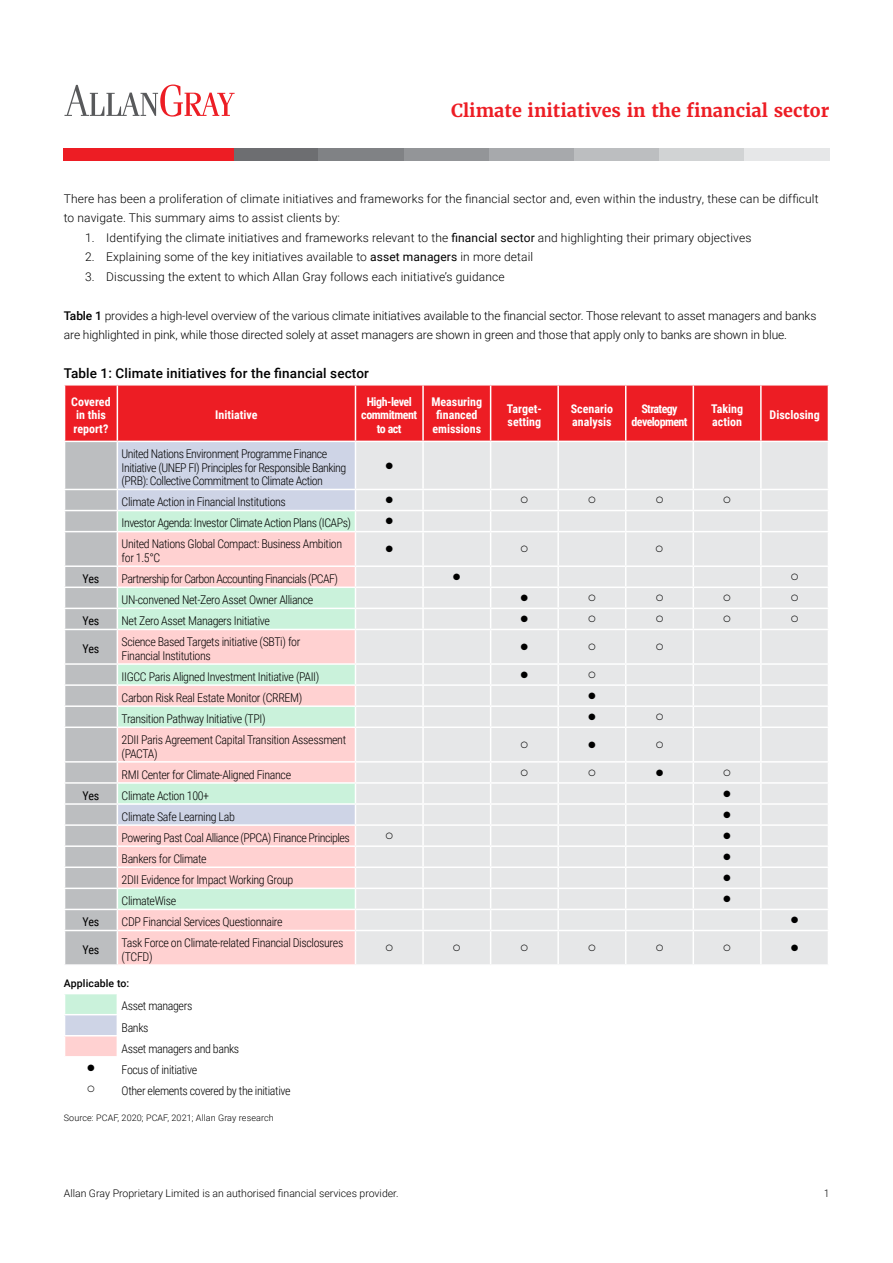
<style>
.page{position:relative;width:893px;height:1263px;background:#fff}
.page>*{position:absolute;margin:0;border:0;box-sizing:border-box;transform-origin:0 0}
.t1{font:700 18px "Merriweather";color:#ed1d24}
.t2{font:500 13.5px "Roboto";letter-spacing:.01em;color:#000}
.t3{font:300 12px/13.5px "Roboto Condensed";letter-spacing:-.03em;color:#000}
.t4{font:300 12px/19.5px "Roboto";letter-spacing:.01em;color:#000}
.t5{font:300 12px/19.5px "Roboto";letter-spacing:-.01em;color:#000}
.t6{font:700 12px/13.5px "Roboto Condensed";color:#fff}
.t7{font:300 12px "Roboto Condensed";letter-spacing:-.05em;color:#000}
.t8{font:700 12px/13.5px "Roboto Condensed";letter-spacing:-.04em;color:#fff;text-align:center}
.t9{font:700 12px/13.5px "Roboto Condensed";letter-spacing:-.05em;color:#fff;text-align:center}
.t10{font:12px "Roboto Condensed";letter-spacing:-.015em;color:#000}
.t11{font:300 10.5px "Roboto";color:#000}
.t12{font:500 10.5px "Roboto";letter-spacing:.01em;color:#000}
.t13{font:300 10.5px "Roboto Condensed";color:#000}
.t14{font:300 9px "Roboto";letter-spacing:.01em;color:#000}
.t15{font:9px "Segoe UI Emoji";color:#000}
.s1{font-weight:400}
.s2{font-weight:500}
</style>
<div class="page">
<div style="left:234px;top:149px;width:85px;height:12px;background:#6d6e71"></div>
<div style="left:64px;top:149px;width:85px;height:12px;background:#ed1d24"></div>
<div style="left:319px;top:149px;width:85px;height:12px;background:#808285"></div>
<div style="left:149px;top:149px;width:85px;height:12px;background:#ed1d24"></div>
<div style="left:404px;top:149px;width:85px;height:12px;background:#939598"></div>
<div style="left:489px;top:149px;width:85px;height:12px;background:#a7a9ac"></div>
<div style="left:574px;top:149px;width:85px;height:12px;background:#bcbec0"></div>
<div style="left:659px;top:149px;width:85px;height:12px;background:#d1d3d4"></div>
<div style="left:744px;top:149px;width:85px;height:12px;background:#e6e7e8"></div>
<svg style="left:64px;top:85px;width:171px;height:32px"></svg>
<svg style="left:64px;top:994px;width:53px;height:62px;background:#dfdfdd"></svg>
<hr style="left:64px;top:1035px;width:53px;height:1px;background:#fff">
<svg style="left:64px;top:385px;width:765px;height:580px;background:#e6cfd0"></svg>
<h1 class="t1" style="left:451px;top:99px;width:380px">Climate initiatives in the financial sector</h1>
<p class="t4" style="left:64px;top:188px;width:756px">There has been a proliferation of climate initiatives and frameworks for the financial sector and, even within the industry, these can be difficult to navigate. This summary aims to assist clients by:</p>
<p class="t4" style="left:85px;top:227px;width:668px">1. Identifying the climate initiatives and frameworks relevant to the <span class="s1">financial sector</span> and highlighting their primary objectives</p>
<p class="t4" style="left:85px;top:247px;width:450px">2. Explaining some of the key initiatives available to <span class="s1">asset managers</span> in more detail</p>
<p class="t4" style="left:85px;top:266px;width:421px">3. Discussing the extent to which Allan Gray follows each initiative’s guidance</p>
<p class="t5" style="left:64px;top:305px;width:754px"><span class="s2">Table 1</span> provides a high-level overview of the various climate initiatives available to the financial sector. Those relevant to asset managers and banks are highlighted in pink, while those directed solely at asset managers are shown in green and those that apply only to banks are shown in blue.</p>
<p class="t2" style="left:64px;top:364px;width:307px">Table 1: Climate initiatives for the financial sector</p>
<p class="t6" style="left:71px;top:394px;width:41px">Covered in this report?</p>
<p class="t8" style="left:361px;top:394px;width:57px">High-level commitment to act</p>
<p class="t6" style="left:431px;top:394px;width:52px;text-align:center">Measuring financed emissions</p>
<p class="t6" style="left:507px;top:401px;width:36px">Target&shy;setting</p>
<p class="t6" style="left:571px;top:401px;width:44px">Scenario analysis</p>
<p class="t9" style="left:632px;top:401px;width:57px">Strategy development</p>
<p class="t6" style="left:711px;top:401px;width:33px">Taking action</p>
<p class="t6" style="left:770px;top:408px;width:52px">Disclosing</p>
<p class="t6" style="left:215px;top:408px;width:44px">Initiative</p>
<p class="t3" style="left:122px;top:447px;width:226px">United Nations Environment Programme Finance<br>Initiative (UNEP FI) Principles for Responsible Banking (PRB): Collective Commitment to Climate Action</p>
<p class="t15" style="left:385px;top:460px;width:9px">●</p>
<p class="t3" style="left:122px;top:495px;width:166px">Climate Action in Financial Institutions</p>
<p class="t15" style="left:385px;top:495px;width:9px">●</p>
<p class="t3" style="left:122px;top:516px;width:231px">Investor Agenda: Investor Climate Action Plans (ICAPs)</p>
<p class="t15" style="left:385px;top:516px;width:9px">●</p>
<p class="t3" style="left:122px;top:537px;width:222px">United Nations Global Compact: Business Ambition for 1.5°C</p>
<p class="t15" style="left:385px;top:543px;width:9px">●</p>
<p class="t10" style="left:82px;top:570px;width:19px">Yes</p>
<p class="t7" style="left:122px;top:570px;width:218px">Partnership for Carbon Accounting Financials (PCAF)</p>
<p class="t15" style="left:453px;top:571px;width:9px">●</p>
<p class="t3" style="left:122px;top:593px;width:193px">UN-convened Net-Zero Asset Owner Alliance</p>
<p class="t15" style="left:520px;top:592px;width:9px">●</p>
<p class="t10" style="left:82px;top:612px;width:19px">Yes</p>
<p class="t3" style="left:122px;top:614px;width:150px">Net Zero Asset Managers Initiative</p>
<p class="t15" style="left:520px;top:613px;width:9px">●</p>
<p class="t10" style="left:82px;top:640px;width:19px">Yes</p>
<p class="t3" style="left:122px;top:635px;width:180px">Science Based Targets initiative (SBTi) for<br>Financial Institutions</p>
<p class="t15" style="left:520px;top:641px;width:9px">●</p>
<p class="t3" style="left:122px;top:669px;width:199px">IIGCC Paris Aligned Investment Initiative (PAII)</p>
<p class="t15" style="left:520px;top:669px;width:9px">●</p>
<p class="t3" style="left:122px;top:690px;width:182px">Carbon Risk Real Estate Monitor (CRREM)</p>
<p class="t15" style="left:588px;top:690px;width:9px">●</p>
<p class="t3" style="left:122px;top:711px;width:145px">Transition Pathway Initiative (TPI)</p>
<p class="t15" style="left:588px;top:711px;width:9px">●</p>
<p class="t3" style="left:122px;top:733px;width:226px">2DII Paris Agreement Capital Transition Assessment (PACTA)</p>
<p class="t15" style="left:588px;top:739px;width:9px">●</p>
<p class="t3" style="left:122px;top:767px;width:171px">RMI Center for Climate-Aligned Finance</p>
<p class="t15" style="left:656px;top:767px;width:9px">●</p>
<p class="t10" style="left:82px;top:787px;width:19px">Yes</p>
<p class="t3" style="left:122px;top:788px;width:89px">Climate Action 100+</p>
<p class="t15" style="left:723px;top:788px;width:9px">●</p>
<p class="t3" style="left:122px;top:809px;width:115px">Climate Safe Learning Lab</p>
<p class="t15" style="left:723px;top:809px;width:9px">●</p>
<p class="t3" style="left:122px;top:830px;width:230px">Powering Past Coal Alliance (PPCA) Finance Principles</p>
<p class="t15" style="left:723px;top:830px;width:9px">●</p>
<p class="t3" style="left:122px;top:851px;width:87px">Bankers for Climate</p>
<p class="t15" style="left:723px;top:851px;width:9px">●</p>
<p class="t3" style="left:122px;top:873px;width:173px">2DII Evidence for Impact Working Group</p>
<p class="t15" style="left:723px;top:872px;width:9px">●</p>
<p class="t3" style="left:122px;top:894px;width:56px">ClimateWise</p>
<p class="t15" style="left:723px;top:893px;width:9px">●</p>
<p class="t10" style="left:82px;top:913px;width:19px">Yes</p>
<p class="t3" style="left:122px;top:915px;width:163px">CDP Financial Services Questionnaire</p>
<p class="t15" style="left:791px;top:914px;width:9px">●</p>
<p class="t10" style="left:82px;top:941px;width:19px">Yes</p>
<p class="t3" style="left:122px;top:936px;width:223px">Task Force on Climate-related Financial Disclosures (TCFD)</p>
<p class="t15" style="left:791px;top:942px;width:9px">●</p>
<p class="t12" style="left:64px;top:976px;width:67px">Applicable to:</p>
<p class="t3" style="left:122px;top:995px;width:119px;line-height:21.1px">Asset managers<br>Banks<br>Asset managers and banks</p>
<p class="t3" style="left:87px;top:1062px;width:112px">● Focus of initiative</p>
<p class="t3" style="left:87px;top:1083px;width:205px">○ Other elements covered by the initiative</p>
<p class="t14" style="left:64px;top:1111px;width:211px">Source: PCAF, 2020; PCAF, 2021; Allan Gray research</p>
<p class="t11" style="left:64px;top:1186px;width:336px">Allan Gray Proprietary Limited is an authorised financial services provider.</p>
<p class="t13" style="left:824px;top:1186px;width:7px">1</p>
</div>
